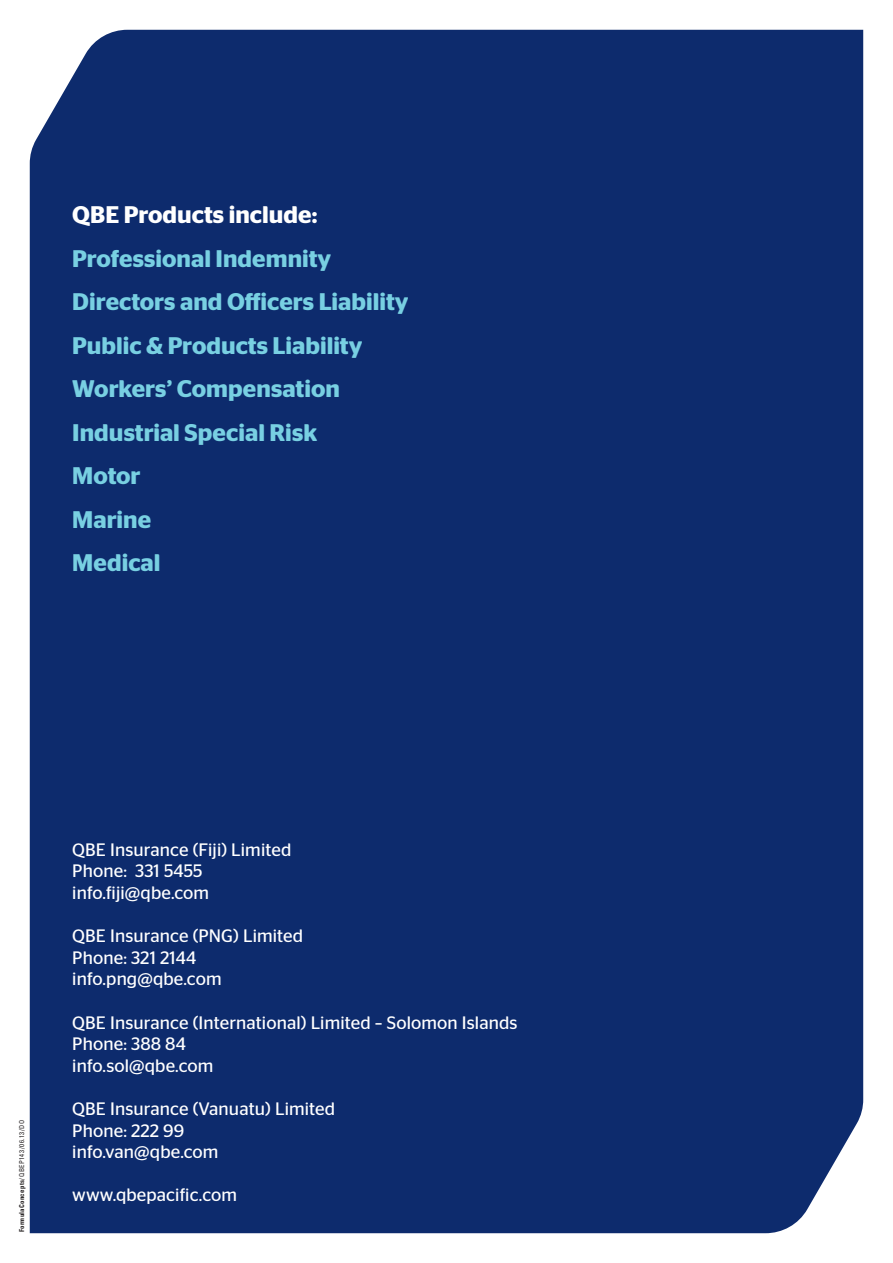
<style>
.page{position:relative;width:893px;height:1263px;background:#fff}
.page>*{position:absolute;margin:0;border:0;box-sizing:border-box;transform-origin:0 0}
.Sub-heading_L2{font:600 24px/43.5px "Stag Sans";color:#78d0e2}
.Sub-heading_L2-2{font:600 24px "Stag Sans";color:#fff}
.t1{font:18px "Stag Sans";letter-spacing:.005em;color:#fff}
.text{font:condensed 6.75px "Univers";letter-spacing:.055em;color:#231f20}
.s1{font-weight:700}
</style>
<div class="page">
<div style="left:30px;top:30px;width:833px;height:1203px;background:#0d2b6d"></div>
<p class="Sub-heading_L2-2" style="left:72px;top:201px;width:247px">QBE Products include:</p>
<p class="Sub-heading_L2" style="left:72px;top:237px;width:338px">Professional Indemnity<br>Directors and Officers Liability<br>Public &amp; Products Liability<br>Workers’ Compensation<br>Industrial Special Risk<br>Motor<br>Marine<br>Medical</p>
<p class="text" style="left:18px;top:1232px;width:113px;rotate:-90deg"><span class="s1">FormulaConcepts</span>/QBEP143/06.13/DO</p>
<p class="t1" style="left:72px;top:839px;width:221px">QBE Insurance (Fiji) Limited</p>
<p class="t1" style="left:72px;top:861px;width:132px">Phone: 331 5455</p>
<p class="t1" style="left:72px;top:882px;width:138px">info.fiji@qbe.com</p>
<p class="t1" style="left:72px;top:926px;width:232px">QBE Insurance (PNG) Limited</p>
<p class="t1" style="left:72px;top:947px;width:126px">Phone: 321 2144</p>
<p class="t1" style="left:72px;top:969px;width:151px">info.png@qbe.com</p>
<p class="t1" style="left:72px;top:1012px;width:447px">QBE Insurance (International) Limited – Solomon Islands</p>
<p class="t1" style="left:72px;top:1034px;width:115px">Phone: 388 84</p>
<p class="t1" style="left:72px;top:1055px;width:143px">info.sol@qbe.com</p>
<p class="t1" style="left:72px;top:1098px;width:264px">QBE Insurance (Vanuatu) Limited</p>
<p class="t1" style="left:72px;top:1120px;width:114px">Phone: 222 99</p>
<p class="t1" style="left:72px;top:1142px;width:148px">info.van@qbe.com</p>
<p class="t1" style="left:72px;top:1185px;width:166px">www.qbepacific.com</p>
</div>
